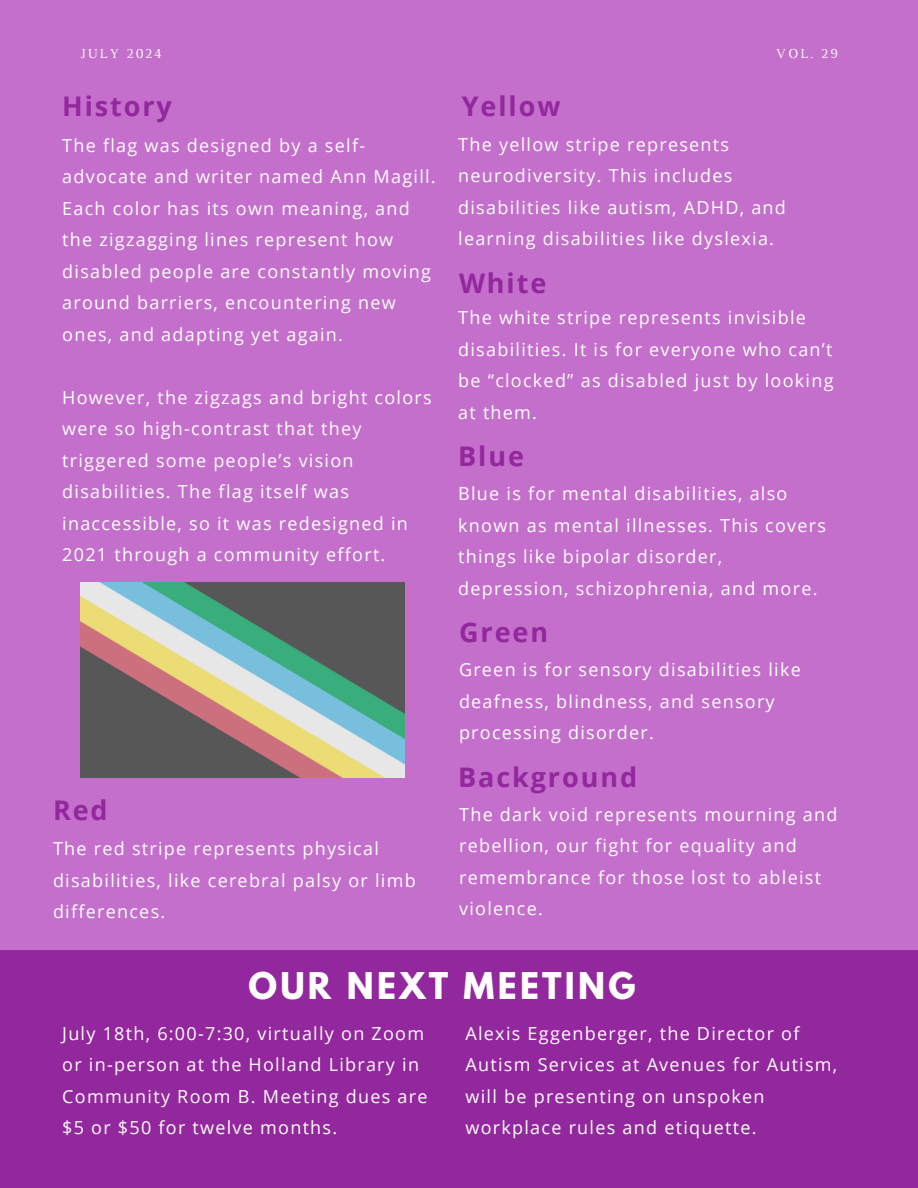
<style>
.page{position:relative;width:918px;height:1188px;background:#c36fcb}
.page>*{position:absolute;margin:0;border:0;box-sizing:border-box;transform-origin:0 0}
.t1{font:700 32.7px "League Spartan";letter-spacing:.1em;color:#fff}
.t2{font:700 27px "Open Sans";letter-spacing:.07em;color:#93279d}
.t3{font:18px/31.5px "Open Sans";letter-spacing:.07em;color:#fff}
.t4{font:13.95px "Luthier";letter-spacing:.14em;color:#fff}
</style>
<div class="page">
<div style="left:0;top:951px;width:918px;height:237px;background:#93279d"></div>
<img style="left:80px;top:583px;width:324px;height:195px">
<h2 class="t4" style="left:80px;top:48px;width:83px">JULY 2024</h2>
<h3 class="t4" style="left:776px;top:48px;width:64px">VOL. 29</h3>
<h3 class="t2" style="left:62px;top:88px;width:111px">History</h3>
<h3 class="t3" style="left:62px;top:129px;width:375px">The flag was designed by a self&shy;advocate and writer named Ann Magill.<br>Each color has its own meaning, and the zigzagging lines represent how disabled people are constantly moving around barriers, encountering new ones, and adapting yet again.</h3>
<h2 class="t3" style="left:62px;top:381px;width:371px">However, the zigzags and bright colors were so high-contrast that they triggered some people’s vision disabilities. The flag itself was inaccessible, so it was redesigned in 2021 through a community effort.</h2>
<h2 class="t2" style="left:53px;top:791px;width:56px">Red</h2>
<h3 class="t3" style="left:53px;top:833px;width:364px">The red stripe represents physical disabilities, like cerebral palsy or limb differences.</h3>
<h3 class="t2" style="left:462px;top:88px;width:100px">Yellow</h3>
<p class="t3" style="left:458px;top:128px;width:329px">The yellow stripe represents neurodiversity. This includes disabilities like autism, ADHD, and learning disabilities like dyslexia.</p>
<h2 class="t2" style="left:459px;top:264px;width:89px">White</h2>
<h3 class="t3" style="left:458px;top:301px;width:377px">The white stripe represents invisible disabilities. It is for everyone who can’t be “clocked” as disabled just by looking at them.</h3>
<h2 class="t2" style="left:458px;top:437px;width:67px">Blue</h2>
<h3 class="t3" style="left:458px;top:477px;width:369px">Blue is for mental disabilities, also known as mental illnesses. This covers things like bipolar disorder, depression, schizophrenia, and more.</h3>
<h2 class="t2" style="left:459px;top:613px;width:91px">Green</h2>
<h3 class="t3" style="left:459px;top:653px;width:343px">Green is for sensory disabilities like deafness, blindness, and sensory processing disorder.</h3>
<p class="t2" style="left:458px;top:758px;width:180px">Background</p>
<h1 class="t3" style="left:459px;top:798px;width:380px">The dark void represents mourning and rebellion, our fight for equality and remembrance for those lost to ableist violence.</h1>
<h3 class="t1" style="left:248px;top:970px;width:389px">OUR NEXT MEETING</h3>
<p class="t3" style="left:62px;top:1017px;width:367px">July 18th, 6:00-7:30, virtually on Zoom or in-person at the Holland Library in Community Room B. Meeting dues are $5 or $50 for twelve months.</p>
<h2 class="t3" style="left:466px;top:1017px;width:373px">Alexis Eggenberger, the Director of Autism Services at Avenues for Autism, will be presenting on unspoken workplace rules and etiquette.</h2>
</div>
